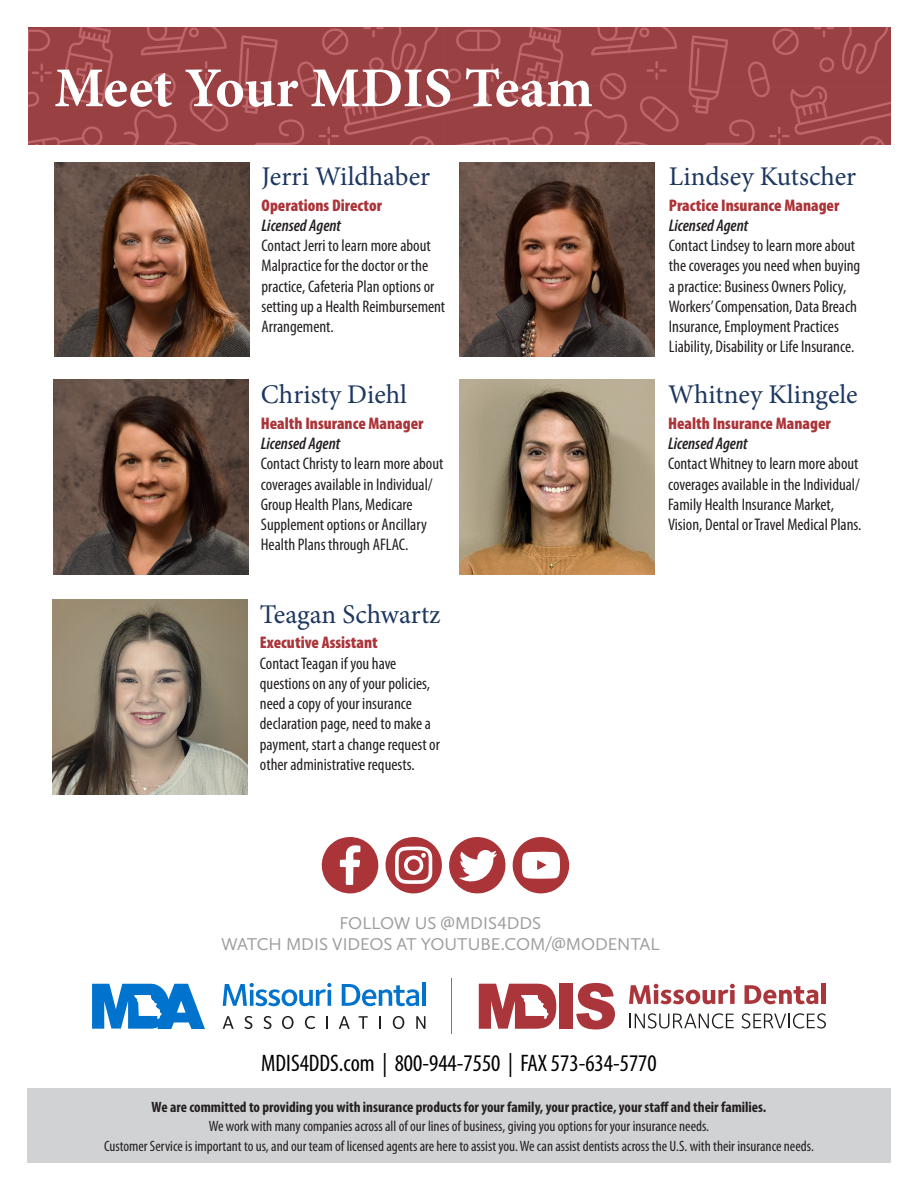
<style>
.page{position:relative;width:918px;height:1188px;background:#fff}
.page>*{position:absolute;margin:0;border:0;box-sizing:border-box;transform-origin:0 0}
.t1{font:700 56.25px "Minion Pro";letter-spacing:-.005em;color:#fff}
.t2{font:27px "Minion Pro";color:#1d3760}
.t3{font:24px "Myriad Variable Concept";color:#000}
.t4{font:17.7px "Calluna Sans";color:#9c9ea1}
.t5{font:condensed 16.8px/20.2px "Myriad Pro";color:#231f20}
.t6{font:condensed 15px/19.5px "Myriad Pro";color:#231f20;text-align:center}
.s1{font-weight:900;color:#ab3439}
.s2{font-weight:600;font-style:italic}
.s3{font-weight:700}
</style>
<div class="page">
<svg style="left:28px;top:27px;width:863px;height:117px;background:#9d4447"></svg>
<hr style="left:452px;top:978px;width:1px;height:56px;background:#75777a">
<svg style="left:223px;top:983px;width:108px;height:23px"></svg>
<svg style="left:342px;top:984px;width:77px;height:22px"></svg>
<hr style="left:422px;top:982px;width:3px;height:24px;background:#0073ce">
<svg style="left:223px;top:1016px;width:11px;height:13px"></svg>
<svg style="left:244px;top:1016px;width:8px;height:13px"></svg>
<svg style="left:263px;top:1016px;width:9px;height:13px"></svg>
<svg style="left:282px;top:1016px;width:12px;height:13px"></svg>
<svg style="left:305px;top:1016px;width:10px;height:13px"></svg>
<svg style="left:327px;top:1016px;width:1px;height:13px"></svg>
<svg style="left:339px;top:1016px;width:11px;height:13px"></svg>
<svg style="left:359px;top:1016px;width:9px;height:13px"></svg>
<svg style="left:379px;top:1016px;width:2px;height:13px"></svg>
<svg style="left:393px;top:1016px;width:11px;height:13px"></svg>
<svg style="left:416px;top:1016px;width:9px;height:13px"></svg>
<svg style="left:629px;top:984px;width:106px;height:20px"></svg>
<svg style="left:745px;top:985px;width:73px;height:19px"></svg>
<div style="left:821px;top:984px;width:5px;height:20px;background:#aa353a"></div>
<svg style="left:630px;top:1013px;width:104px;height:16px"></svg>
<svg style="left:741px;top:1013px;width:85px;height:16px"></svg>
<div style="left:560px;top:984px;width:13px;height:45px;background:#aa353a"></div>
<svg style="left:576px;top:983px;width:39px;height:46px"></svg>
<svg style="left:479px;top:984px;width:77px;height:45px"></svg>
<svg style="left:92px;top:984px;width:113px;height:45px"></svg>
<div style="left:27px;top:1089px;width:864px;height:74px;background:#d1d2d4"></div>
<img style="left:54px;top:380px;width:195px;height:195px">
<img style="left:54px;top:162px;width:195px;height:195px">
<img style="left:459px;top:162px;width:195px;height:195px">
<img style="left:459px;top:380px;width:196px;height:195px">
<img style="left:53px;top:599px;width:195px;height:195px">
<svg style="left:321px;top:837px;width:58px;height:57px"></svg>
<svg style="left:449px;top:837px;width:57px;height:57px"></svg>
<svg style="left:385px;top:837px;width:57px;height:57px"></svg>
<svg style="left:512px;top:837px;width:57px;height:57px"></svg>
<p class="t1" style="left:54px;top:49px;width:540px">Meet Your MDIS Team</p>
<p class="t2" style="left:262px;top:158px;width:170px">Jerri Wildhaber</p>
<p class="t5" style="left:262px;top:195px;width:185px"><span class="s1">Operations Director<br></span><span class="s2">Licensed Agent<br></span>Contact Jerri to learn more about<br>Malpractice for the doctor or the practice, Cafeteria Plan options or setting up a Health Reimbursement<br>Arrangement.</p>
<p class="t2" style="left:261px;top:376px;width:148px">Christy Diehl</p>
<p class="t5" style="left:261px;top:413px;width:184px"><span class="s1">Health Insurance Manager<br></span><span class="s2">Licensed Agent<br></span>Contact Christy to learn more about coverages available in Individual/<br>Group Health Plans, Medicare<br>Supplement options or Ancillary<br>Health Plans through AFLAC.</p>
<p class="t2" style="left:260px;top:596px;width:182px">Teagan Schwartz</p>
<p class="t5" style="left:260px;top:632px;width:182px"><span class="s1">Executive Assistant<br></span>Contact Teagan if you have questions on any of your policies, need a copy of your insurance declaration page, need to make a payment, start a change request or other administrative requests.</p>
<p class="t2" style="left:669px;top:158px;width:189px">Lindsey Kutscher</p>
<p class="t5" style="left:669px;top:195px;width:193px"><span class="s1">Practice Insurance Manager<br></span><span class="s2">Licensed Agent<br></span>Contact Lindsey to learn more about the coverages you need when buying a practice: Business Owners Policy,<br>Workers’ Compensation, Data Breach<br>Insurance, Employment Practices<br>Liability, Disability or Life Insurance.</p>
<p class="t2" style="left:668px;top:376px;width:191px">Whitney Klingele</p>
<p class="t5" style="left:668px;top:413px;width:195px"><span class="s1">Health Insurance Manager<br></span><span class="s2">Licensed Agent<br></span>Contact Whitney to learn more about coverages available in the Individual/<br>Family Health Insurance Market,<br>Vision, Dental or Travel Medical Plans.</p>
<p class="t4" style="left:339px;top:912px;width:203px">FOLLOW US @MDIS4DDS</p>
<p class="t4" style="left:221px;top:933px;width:440px">WATCH MDIS VIDEOS AT YOUTUBE.COM/@MODENTAL</p>
<p class="t3" style="left:261px;top:1049px;width:397px">MDIS4DDS.com | 800-944-7550 | FAX 573-634-5770</p>
<p class="t6" style="left:104px;top:1097px;width:711px"><span class="s3">We are committed to providing you with insurance products for your family, your practice, your staff and their families.<br></span>We work with many companies across all of our lines of business, giving you options for your insurance needs.<br>Customer Service is important to us, and our team of licensed agents are here to assist you. We can assist dentists across the U.S. with their insurance needs.</p>
</div>
